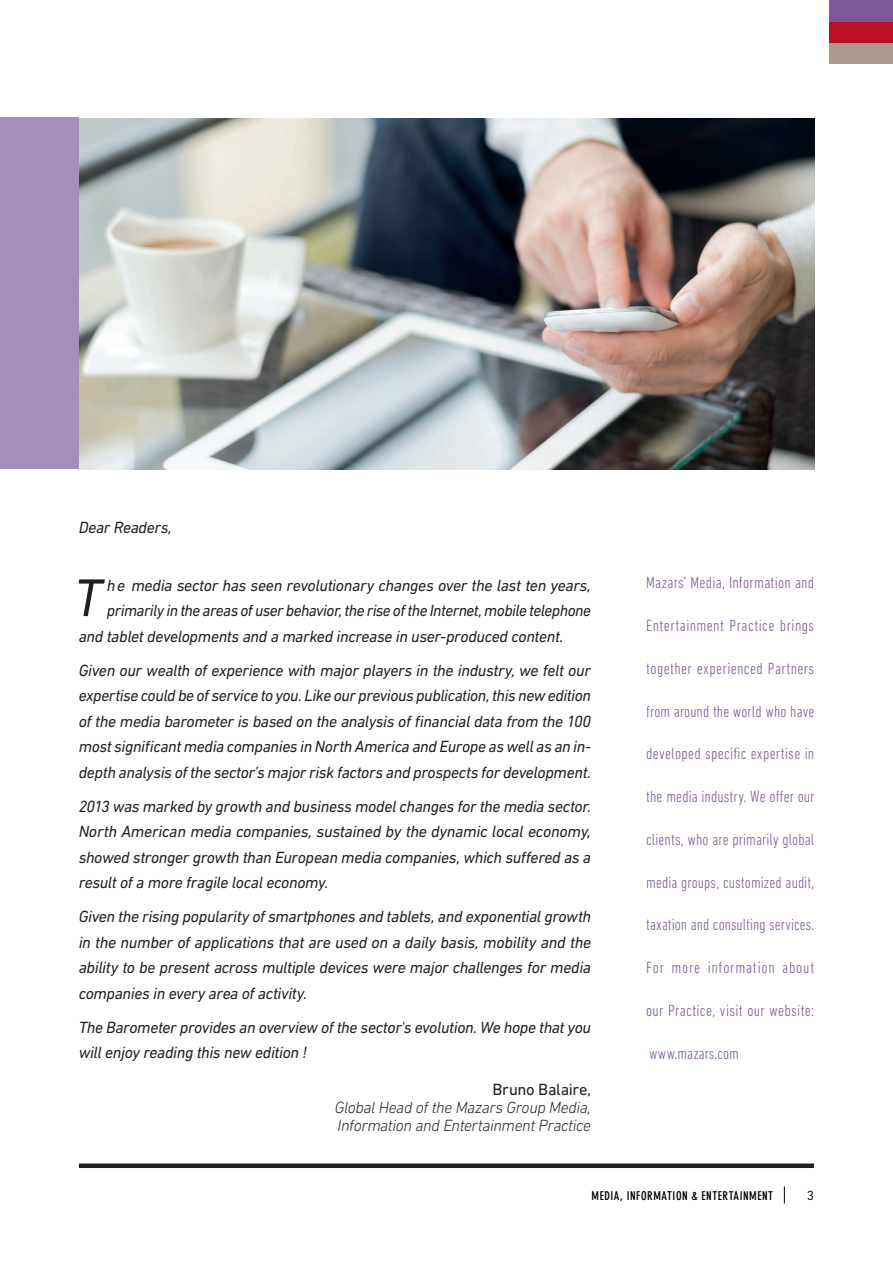
<style>
.page{position:relative;width:893px;height:1263px;background:#fff}
.page>*{position:absolute;margin:0;border:0;box-sizing:border-box;transform-origin:0 0}
._04_textA{font:italic 54px "DIN Next LT Pro";color:#231f20}
._04_textA-2{font:italic 16.5px/25.5px "DIN Next LT Pro";letter-spacing:-.02em;color:#231f20;text-align:justify}
.texte_pages_speciale{font:300 condensed 16.5px "DIN Next LT Pro";letter-spacing:.01em;color:#7c5a99}
._04_textA-3{font:italic 300 16.5px "DIN Next LT Pro";letter-spacing:-.025em;color:#231f20}
.texte_pages_speciale-2{font:300 condensed 16.5px "DIN Next LT Pro";letter-spacing:.045em;color:#7c5a99}
._04_textA-4{font:16.5px "DIN Next LT Pro";letter-spacing:-.015em;color:#231f20}
._11_foot_folio{font:13.5px "DIN Next LT Pro";color:#231f20}
._11_foot_title{font:700 condensed 12px "DIN Neuzeit Grotesk Std";letter-spacing:.045em;color:#000}
</style>
<div class="page">
<img style="left:79px;top:118px;width:735px;height:351px">
<div style="left:0;top:117px;width:79px;height:352px;background:#a58ebb"></div>
<div style="left:79px;top:1163px;width:735px;height:5px;background:#231f20"></div>
<div style="left:830px;top:42px;width:63px;height:21px;background:#a99a8c"></div>
<div style="left:830px;top:21px;width:63px;height:21px;background:#ba1021"></div>
<div style="left:830px;top:0;width:63px;height:21px;background:#7c5a99"></div>
<svg style="left:784px;top:1186px;width:1px;height:17px"></svg>
<p class="_04_textA-2" style="left:79px;top:514px;width:95px">Dear Readers,</p>
<p class="_04_textA" style="left:74px;top:567px;width:29px">T</p>
<p class="_04_textA-2" style="left:107px;top:572px;width:486px">he media sector has seen revolutionary changes over the last ten years,</p>
<p class="_04_textA-2" style="left:107px;top:597px;width:486px">primarily in the areas of user behavior, the rise of the Internet, mobile telephone</p>
<p class="_04_textA-2" style="left:79px;top:623px;width:486px">and tablet developments and a marked increase in user-produced content.</p>
<p class="_04_textA-2" style="left:79px;top:657px;width:514px">Given our wealth of experience with major players in the industry, we felt our expertise could be of service to you. Like our previous publication, this new edition of the media barometer is based on the analysis of financial data from the 100 most significant media companies in North America and Europe as well as an in&shy;depth analysis of the sector’s major risk factors and prospects for development.</p>
<p class="_04_textA-2" style="left:79px;top:793px;width:514px">2013 was marked by growth and business model changes for the media sector.<br>North American media companies, sustained by the dynamic local economy, showed stronger growth than European media companies, which suffered as a result of a more fragile local economy.</p>
<p class="_04_textA-2" style="left:79px;top:903px;width:514px">Given the rising popularity of smartphones and tablets, and exponential growth in the number of applications that are used on a daily basis, mobility and the ability to be present across multiple devices were major challenges for media companies in every area of activity.</p>
<p class="_04_textA-2" style="left:79px;top:1014px;width:514px">The Barometer provides an overview of the sector's evolution. We hope that you will enjoy reading this new edition !</p>
<p class="_04_textA-4" style="left:493px;top:1080px;width:100px">Bruno Balaire,</p>
<p class="_04_textA-3" style="left:335px;top:1098px;width:258px">Global Head of the Mazars Group Media,</p>
<p class="_04_textA-3" style="left:338px;top:1116px;width:255px">Information and Entertainment Practice</p>
<p class="texte_pages_speciale" style="left:646px;top:573px;width:170px">Mazars’ Media, Information and</p>
<p class="texte_pages_speciale" style="left:646px;top:616px;width:170px">Entertainment Practice brings</p>
<p class="texte_pages_speciale" style="left:646px;top:659px;width:170px">together experienced Partners</p>
<p class="texte_pages_speciale" style="left:646px;top:702px;width:170px">from around the world who have</p>
<p class="texte_pages_speciale" style="left:646px;top:744px;width:170px">developed specific expertise in</p>
<p class="texte_pages_speciale" style="left:646px;top:787px;width:170px">the media industry. We offer our</p>
<p class="texte_pages_speciale" style="left:646px;top:830px;width:170px">clients, who are primarily global</p>
<p class="texte_pages_speciale" style="left:646px;top:873px;width:170px">media groups, customized audit,</p>
<p class="texte_pages_speciale" style="left:646px;top:915px;width:170px">taxation and consulting services.</p>
<p class="texte_pages_speciale-2" style="left:646px;top:958px;width:170px">For more information about</p>
<p class="texte_pages_speciale" style="left:646px;top:1001px;width:170px">our Practice, visit our website:</p>
<p class="texte_pages_speciale" style="left:649px;top:1044px;width:91px">www.mazars.com</p>
<p class="_11_foot_title" style="left:592px;top:1188px;width:183px">MEDIA, INFORMATION &amp; ENTERTAINMENT</p>
<p class="_11_foot_folio" style="left:807px;top:1187px;width:9px">3</p>
</div>
